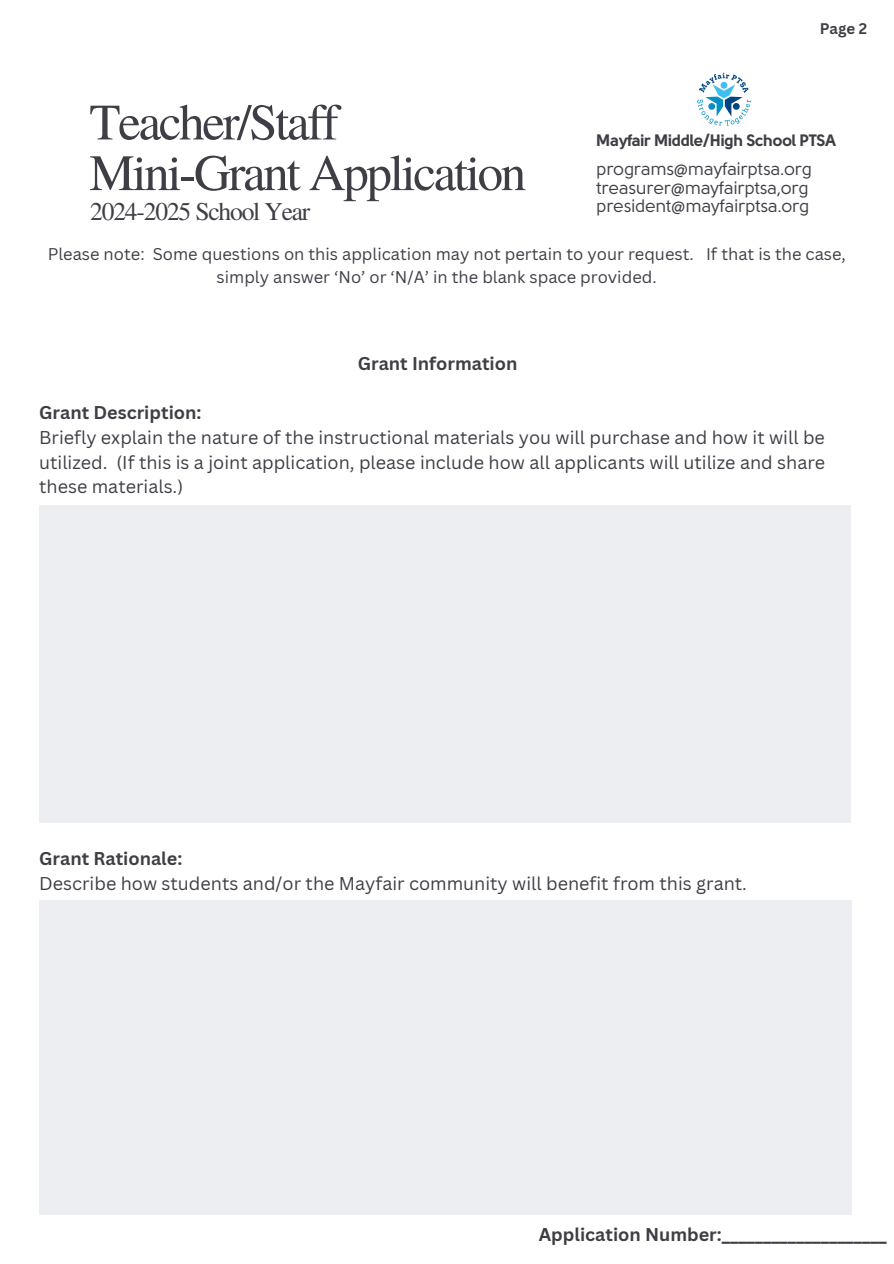
<style>
.page{position:relative;width:894px;height:1264px;background:#fff}
.page>*{position:absolute;margin:0;border:0;box-sizing:border-box;transform-origin:0 0}
.t1{font:51px/50.7px "Te X Gyre Termes";letter-spacing:-.045em;color:#3f3e47}
.t2{font:25.5px "Te X Gyre Termes";letter-spacing:-.045em;color:#3f3e47}
.t3{font:18px/24.8px "Canva Sans";color:#3f3e47;text-align:justify}
.t4{font:700 18px "Canva Sans";color:#3f3e47}
.t5{font:18px/18px "Solomon Sans";letter-spacing:-.025em;color:#3f3e47}
.t6{font:16.5px/22.5px "Canva Sans";color:#3f3e47}
.t7{font:700 16.5px "Solomon Sans";letter-spacing:-.025em;color:#3f3e47}
.t8{font:700 15px "Canva Sans";color:#3f3e47}
</style>
<div class="page">
<img style="left:697px;top:72px;width:54px;height:54px">
<div style="left:39px;top:506px;width:811px;height:317px;background:#edeef1"></div>
<div style="left:39px;top:900px;width:811px;height:315px;background:#edeef1"></div>
<h1 class="t1" style="left:89px;top:94px;width:438px">Teacher/Staff<br>Mini-Grant Application</h1>
<h2 class="t2" style="left:90px;top:193px;width:222px">2024-2025 School Year</h2>
<p class="t8" style="left:819px;top:18px;width:49px">Page 2</p>
<p class="t7" style="left:596px;top:132px;width:241px">Mayfair Middle/High School PTSA</p>
<p class="t5" style="left:596px;top:161px;width:217px">programs@mayfairptsa.org treasurer@mayfairptsa,org president@mayfairptsa.org</p>
<p class="t6" style="left:216px;top:242px;width:630px;text-indent:-169px">Please note: Some questions on this application may not pertain to your request. If that is the case, simply answer ‘No’ or ‘N/A’ in the blank space provided.</p>
<p class="t4" style="left:357px;top:350px;width:161px">Grant Information</p>
<p class="t4" style="left:39px;top:400px;width:164px">Grant Description:</p>
<p class="t3" style="left:39px;top:424px;width:787px">Briefly explain the nature of the instructional materials you will purchase and how it will be utilized. (If this is a joint application, please include how all applicants will utilize and share these materials.)</p>
<p class="t4" style="left:39px;top:845px;width:145px">Grant Rationale:</p>
<p class="t3" style="left:39px;top:870px;width:709px">Describe how students and/or the Mayfair community will benefit from this grant.</p>
<p class="t4" style="left:538px;top:1221px;width:349px">Application Number:____________________</p>
</div>
